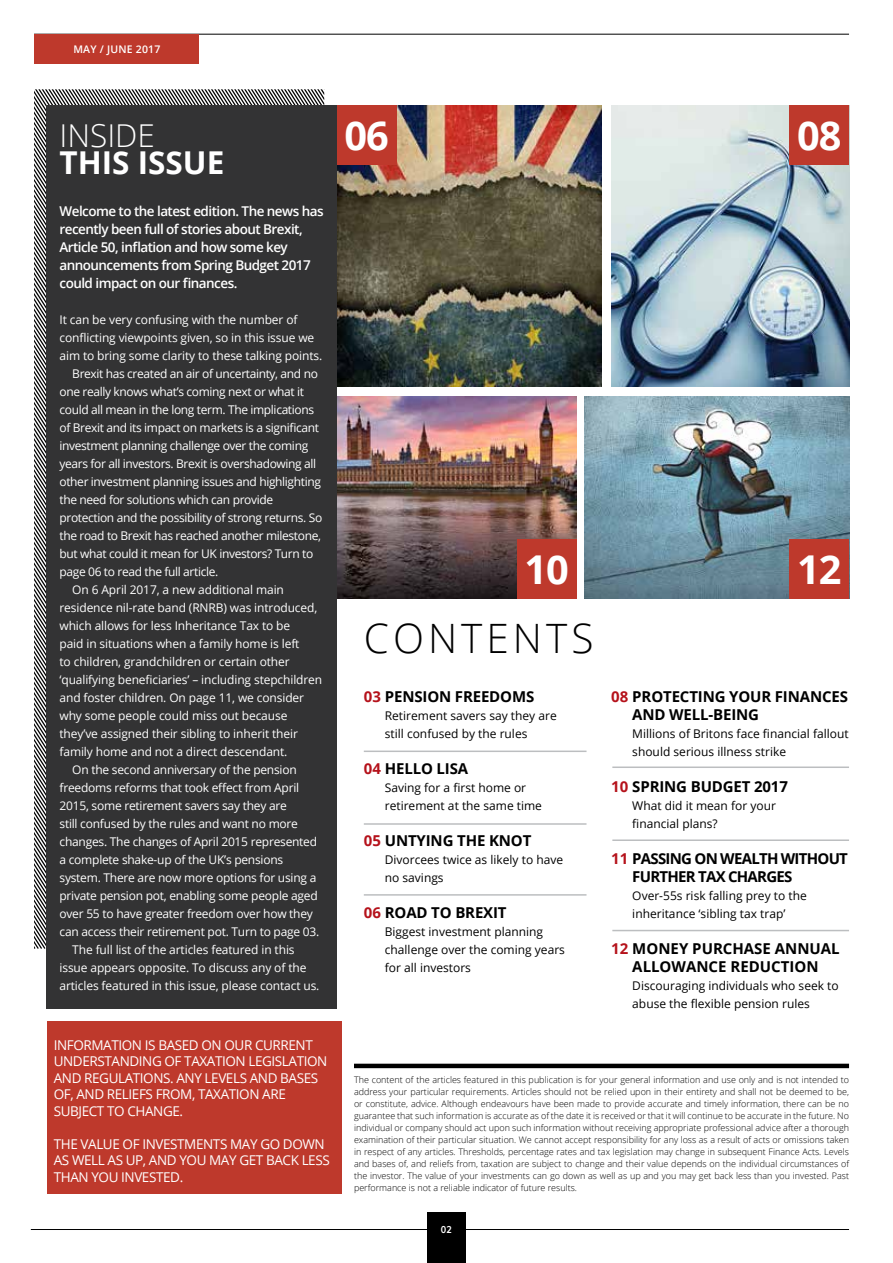
<style>
.page{position:relative;width:893px;height:1263px;background:#fff}
.page>*{position:absolute;margin:0;border:0;box-sizing:border-box;transform-origin:0 0}
.t1{font:300 40.5px "Open Sans";letter-spacing:.1em;color:#000}
.t2{font:700 39.75px "Open Sans";letter-spacing:-.03em;color:#fff}
.t3{font:700 31.5px "Open Sans";color:#fff}
.t4{font:300 31.5px "Open Sans";color:#fff}
.t5{font:700 15px/18px "Open Sans";letter-spacing:-.01em;color:#000}
.t6{font:700 15px/18px "Open Sans";letter-spacing:-.05em;color:#000}
.t7{font:13.5px/16.5px "Open Sans";letter-spacing:-.03em;color:#fff}
.t8{font:600 13.5px/18px "Open Sans";letter-spacing:-.04em;color:#fff}
.t9{font:12px "Open Sans";letter-spacing:-.02em;color:#fff}
.t10{font:12px/18px "Open Sans";color:#000}
.t11{font:600 10.5px "Open Sans";letter-spacing:.02em;color:#fff}
.t12{font:600 10.5px "Proxima Nova Cond";color:#fff}
.t13{font:300 9px/12px "Open Sans";color:#000;text-align:justify}
.s1{color:#b5121b}
</style>
<div class="page">
<svg style="left:34px;top:89px;width:291px;height:860px"></svg>
<hr style="left:31px;top:1229px;width:818px;height:1px;background:#000">
<img style="left:337px;top:105px;width:264px;height:281px">
<img style="left:611px;top:105px;width:238px;height:281px">
<img style="left:337px;top:397px;width:239px;height:201px">
<img style="left:584px;top:397px;width:265px;height:201px">
<div style="left:47px;top:105px;width:290px;height:904px;background:#333334"></div>
<hr style="left:34px;top:34px;width:815px;height:1px;background:#000">
<div style="left:427px;top:1212px;width:39px;height:51px;background:#000"></div>
<hr style="left:364px;top:823px;width:222px;height:2px;background:#bcbec0">
<hr style="left:364px;top:750px;width:222px;height:2px;background:#bcbec0">
<hr style="left:612px;top:766px;width:237px;height:2px;background:#bcbec0">
<hr style="left:612px;top:839px;width:237px;height:2px;background:#bcbec0">
<hr style="left:612px;top:930px;width:237px;height:1px;background:#bcbec0">
<hr style="left:364px;top:894px;width:222px;height:2px;background:#bcbec0">
<hr style="left:354px;top:1064px;width:495px;height:4px;background:#000">
<div style="left:47px;top:1022px;width:294px;height:172px;background:#be392c"></div>
<div style="left:34px;top:34px;width:164px;height:29px;background:#be392c"></div>
<div style="left:337px;top:105px;width:59px;height:60px;background:#be392c"></div>
<div style="left:790px;top:105px;width:59px;height:60px;background:#be392c"></div>
<div style="left:790px;top:539px;width:59px;height:59px;background:#be392c"></div>
<div style="left:517px;top:539px;width:59px;height:59px;background:#be392c"></div>
<p class="t11" style="left:73px;top:42px;width:89px">MAY / JUNE 2017</p>
<h3 class="t4" style="left:60px;top:114px;width:97px">INSIDE</h3>
<h3 class="t3" style="left:60px;top:141px;width:166px">THIS ISSUE</h3>
<p class="t8" style="left:60px;top:202px;width:266px">Welcome to the latest edition. The news has recently been full of stories about Brexit, Article 50, inflation and how some key announcements from Spring Budget 2017 could impact on our finances.</p>
<p class="t9" style="left:60px;top:311px;width:240px">It can be very confusing with the number of</p>
<p class="t9" style="left:60px;top:329px;width:256px">conflicting viewpoints given, so in this issue we</p>
<p class="t9" style="left:60px;top:347px;width:264px">aim to bring some clarity to these talking points.</p>
<p class="t9" style="left:72px;top:365px;width:247px">Brexit has created an air of uncertainty, and no</p>
<p class="t9" style="left:60px;top:383px;width:246px">one really knows what’s coming next or what it</p>
<p class="t9" style="left:60px;top:401px;width:256px">could all mean in the long term. The implications</p>
<p class="t9" style="left:60px;top:419px;width:261px">of Brexit and its impact on markets is a significant</p>
<p class="t9" style="left:60px;top:437px;width:250px">investment planning challenge over the coming</p>
<p class="t9" style="left:60px;top:455px;width:258px">years for all investors. Brexit is overshadowing all</p>
<p class="t9" style="left:60px;top:473px;width:263px">other investment planning issues and highlighting</p>
<p class="t9" style="left:60px;top:491px;width:215px">the need for solutions which can provide</p>
<p class="t9" style="left:60px;top:509px;width:264px">protection and the possibility of strong returns. So</p>
<p class="t9" style="left:60px;top:527px;width:263px">the road to Brexit has reached another milestone,</p>
<p class="t9" style="left:60px;top:545px;width:255px">but what could it mean for UK investors? Turn to</p>
<p class="t9" style="left:60px;top:563px;width:160px">page 06 to read the full article.</p>
<p class="t9" style="left:72px;top:581px;width:213px">On 6 April 2017, a new additional main</p>
<p class="t9" style="left:60px;top:599px;width:259px">residence nil-rate band (RNRB) was introduced,</p>
<p class="t9" style="left:60px;top:617px;width:232px">which allows for less Inheritance Tax to be</p>
<p class="t9" style="left:60px;top:635px;width:241px">paid in situations when a family home is left</p>
<p class="t9" style="left:60px;top:653px;width:232px">to children, grandchildren or certain other</p>
<p class="t9" style="left:60px;top:671px;width:264px">‘qualifying beneficiaries’ – including stepchildren</p>
<p class="t9" style="left:60px;top:689px;width:246px">and foster children. On page 11, we consider</p>
<p class="t9" style="left:60px;top:707px;width:229px">why some people could miss out because</p>
<p class="t9" style="left:60px;top:725px;width:240px">they’ve assigned their sibling to inherit their</p>
<p class="t9" style="left:60px;top:743px;width:229px">family home and not a direct descendant.</p>
<p class="t9" style="left:72px;top:761px;width:226px">On the second anniversary of the pension</p>
<p class="t9" style="left:60px;top:779px;width:241px">freedoms reforms that took effect from April</p>
<p class="t9" style="left:60px;top:797px;width:229px">2015, some retirement savers say they are</p>
<p class="t9" style="left:60px;top:815px;width:240px">still confused by the rules and want no more</p>
<p class="t9" style="left:60px;top:833px;width:259px">changes. The changes of April 2015 represented</p>
<p class="t9" style="left:60px;top:851px;width:225px">a complete shake-up of the UK’s pensions</p>
<p class="t9" style="left:60px;top:869px;width:258px">system. There are now more options for using a</p>
<p class="t9" style="left:60px;top:887px;width:260px">private pension pot, enabling some people aged</p>
<p class="t9" style="left:60px;top:905px;width:255px">over 55 to have greater freedom over how they</p>
<p class="t9" style="left:60px;top:923px;width:261px">can access their retirement pot. Turn to page 03.</p>
<p class="t9" style="left:72px;top:941px;width:224px">The full list of the articles featured in this</p>
<p class="t9" style="left:60px;top:959px;width:248px">issue appears opposite. To discuss any of the</p>
<p class="t9" style="left:60px;top:977px;width:261px">articles featured in this issue, please contact us.</p>
<p class="t7" style="left:54px;top:1036px;width:275px">INFORMATION IS BASED ON OUR CURRENT UNDERSTANDING OF TAXATION LEGISLATION AND REGULATIONS. ANY LEVELS AND BASES OF, AND RELIEFS FROM, TAXATION ARE SUBJECT TO CHANGE.</p>
<p class="t7" style="left:54px;top:1135px;width:277px">THE VALUE OF INVESTMENTS MAY GO DOWN<br>AS WELL AS UP, AND YOU MAY GET BACK LESS<br>THAN YOU INVESTED.</p>
<h2 class="t2" style="left:345px;top:108px;width:46px">06</h2>
<h2 class="t2" style="left:797px;top:108px;width:46px">08</h2>
<h2 class="t2" style="left:524px;top:541px;width:46px">10</h2>
<h2 class="t2" style="left:797px;top:541px;width:46px">12</h2>
<h1 class="t1" style="left:364px;top:610px;width:231px">CONTENTS</h1>
<p class="t5" style="left:364px;top:687px;width:172px"><span class="s1">03</span> PENSION FREEDOMS</p>
<p class="t10" style="left:385px;top:706px;width:173px">Retirement savers say they are still confused by the rules</p>
<p class="t5" style="left:364px;top:759px;width:106px"><span class="s1">04</span> HELLO LISA</p>
<p class="t10" style="left:385px;top:778px;width:159px">Saving for a first home or retirement at the same time</p>
<p class="t5" style="left:364px;top:831px;width:169px"><span class="s1">05</span> UNTYING THE KNOT</p>
<p class="t10" style="left:385px;top:850px;width:180px">Divorcees twice as likely to have no savings</p>
<p class="t5" style="left:364px;top:903px;width:144px"><span class="s1">06</span> ROAD TO BREXIT</p>
<p class="t10" style="left:385px;top:922px;width:182px">Biggest investment planning challenge over the coming years for all investors</p>
<p class="t5" style="left:632px;top:687px;width:217px;text-indent:-21px"><span class="s1">08</span> PROTECTING YOUR FINANCES<br>AND WELL-BEING</p>
<p class="t10" style="left:632px;top:724px;width:218px">Millions of Britons face financial fallout should serious illness strike</p>
<p class="t5" style="left:611px;top:777px;width:178px"><span class="s1">10</span> SPRING BUDGET 2017</p>
<p class="t10" style="left:632px;top:796px;width:145px">What did it mean for your financial plans?</p>
<p class="t6" style="left:632px;top:849px;width:217px;text-indent:-21px"><span class="s1">11</span> PASSING ON WEALTH WITHOUT<br>FURTHER TAX CHARGES</p>
<p class="t10" style="left:632px;top:886px;width:176px">Over-55s risk falling prey to the inheritance ‘sibling tax trap’</p>
<p class="t5" style="left:611px;top:939px;width:230px;text-align:center"><span class="s1">12</span> MONEY PURCHASE ANNUAL<br>ALLOWANCE REDUCTION</p>
<p class="t10" style="left:632px;top:976px;width:208px">Discouraging individuals who seek to abuse the flexible pension rules</p>
<p class="t13" style="left:354px;top:1073px;width:497px">The content of the articles featured in this publication is for your general information and use only and is not intended to address your particular requirements. Articles should not be relied upon in their entirety and shall not be deemed to be, or constitute, advice. Although endeavours have been made to provide accurate and timely information, there can be no guarantee that such information is accurate as of the date it is received or that it will continue to be accurate in the future. No individual or company should act upon such information without receiving appropriate professional advice after a thorough examination of their particular situation. We cannot accept responsibility for any loss as a result of acts or omissions taken in respect of any articles. Thresholds, percentage rates and tax legislation may change in subsequent Finance Acts. Levels and bases of, and reliefs from, taxation are subject to change and their value depends on the individual circumstances of the investor. The value of your investments can go down as well as up and you may get back less than you invested. Past performance is not a reliable indicator of future results.</p>
<p class="t12" style="left:441px;top:1223px;width:12px">02</p>
</div>
